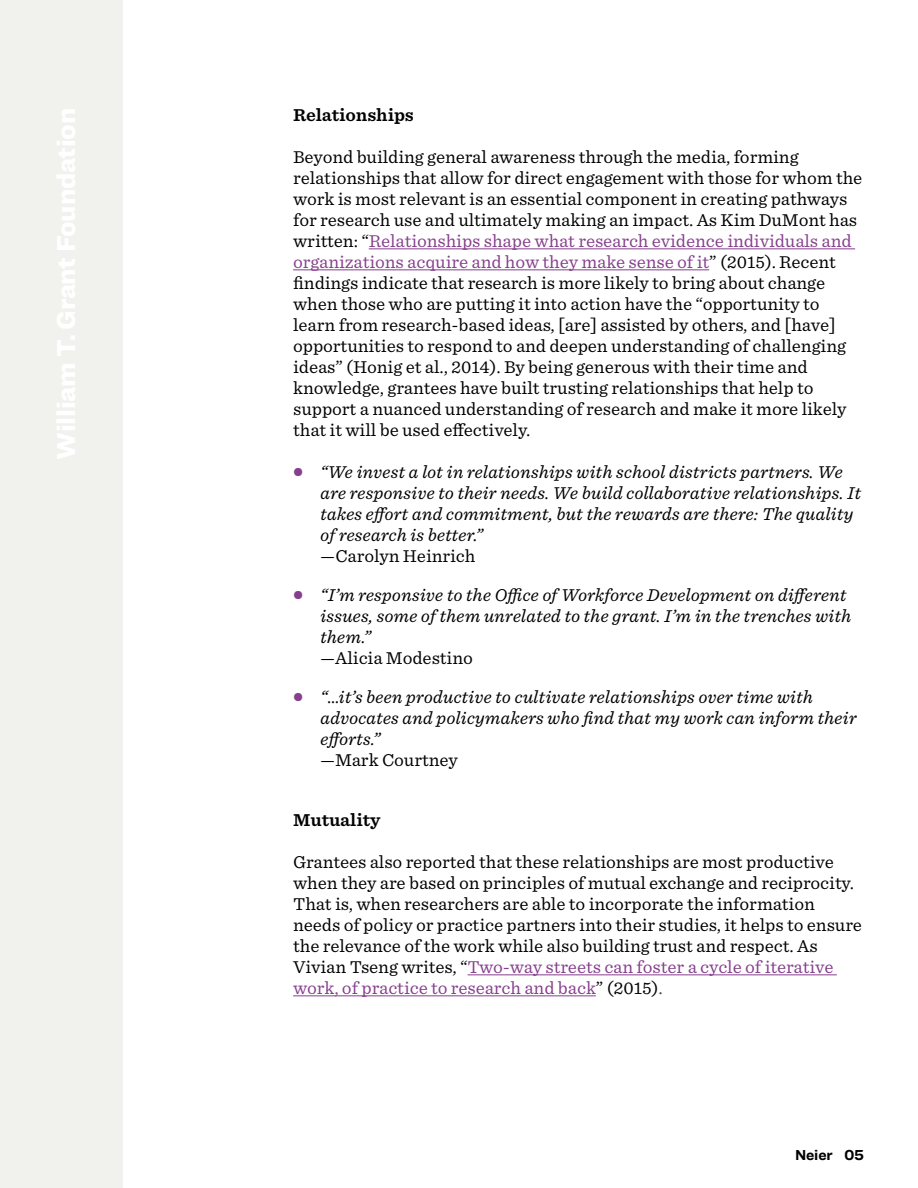
<style>
.page{position:relative;width:918px;height:1188px;background:#fff}
.page>*{position:absolute;margin:0;border:0;box-sizing:border-box;transform-origin:0 0}
.t1{font:16.5px/21px "Sentinel S Sm";letter-spacing:-.01em;color:#000}
.t2{font:italic 16.5px/21px "Sentinel S Sm";letter-spacing:-.01em;color:#000}
.Plain_Text{font:700 16.5px "Sentinel S Sm";letter-spacing:-.01em;color:#000}
.t3{font:700 15px "Ringside";letter-spacing:-.01em;color:#000}
.s1{color:#863f8d}
.s2{font-family:"Ringside";font-weight:900;font-style:normal;font-size:27px;color:#863f8d}
.s3{font-style:normal}
.s4{color:#444}
</style>
<div class="page">
<div style="left:0;top:0;width:122px;height:1188px;background:#f1f2ee"></div>
<hr style="left:369px;top:248px;width:486px;height:1px;background:#863f8d">
<hr style="left:293px;top:269px;width:416px;height:1px;background:#863f8d">
<hr style="left:468px;top:974px;width:369px;height:1px;background:#863f8d">
<hr style="left:293px;top:995px;width:303px;height:1px;background:#863f8d">
<p class="Plain_Text" style="left:293px;top:101px;width:122px">Relationships</p>
<p class="t1" style="left:293px;top:146px;width:571px">Beyond building general awareness through the media, forming relationships that allow for direct engagement with those for whom the work is most relevant is an essential component in creating pathways for research use and ultimately making an impact. As Kim DuMont has written: “<span class="s1">Relationships shape what research evidence individuals and organizations acquire and how they make sense of it</span>” (2015). Recent findings indicate that research is more likely to bring about change when those who are putting it into action have the “opportunity to learn from research-based ideas, [are] assisted by others, and [have] opportunities to respond to and deepen understanding of challenging ideas” (Honig et al., 2014). By being generous with their time and knowledge, grantees have built trusting relationships that help to support a nuanced understanding of research and make it more likely that it will be used effectively.</p>
<p class="t2" style="left:320px;top:461px;width:543px;text-indent:-27px"><span class="s2">•</span> “We invest a lot in relationships with school districts partners. We are responsive to their needs. We build collaborative relationships. It takes effort and commitment, but the rewards are there: The quality of research is better.”<br><span class="s3">—Carolyn Heinrich</span></p>
<p class="t2" style="left:320px;top:584px;width:533px;text-indent:-27px"><span class="s2">•</span> “I’m responsive to the Office of Workforce Development on different issues, some of them unrelated to the grant. I’m in the trenches with them.”<br><span class="s3">—Alicia Modestino</span></p>
<p class="t2" style="left:320px;top:686px;width:538px;text-indent:-27px"><span class="s2">•</span> “…it’s been productive to cultivate relationships over time with advocates and policymakers who find that my work can inform their efforts.”<br><span class="s3">—Mark Courtney</span></p>
<p class="Plain_Text" style="left:293px;top:806px;width:89px">Mutuality</p>
<p class="t1" style="left:293px;top:851px;width:571px">Grantees also reported that these relationships are most productive when they are based on principles of mutual exchange and reciprocity.<br>That is, when researchers are able to incorporate the information needs of policy or practice partners into their studies, it helps to ensure the relevance of the work while also building trust and respect. As Vivian Tseng writes, “<span class="s1">Two-way streets can foster a cycle of iterative work, of practice to research and back</span>” (2015)<span class="s4">.</span></p>
<p class="t3" style="left:795px;top:1144px;width:70px">Neier 05</p>
</div>
